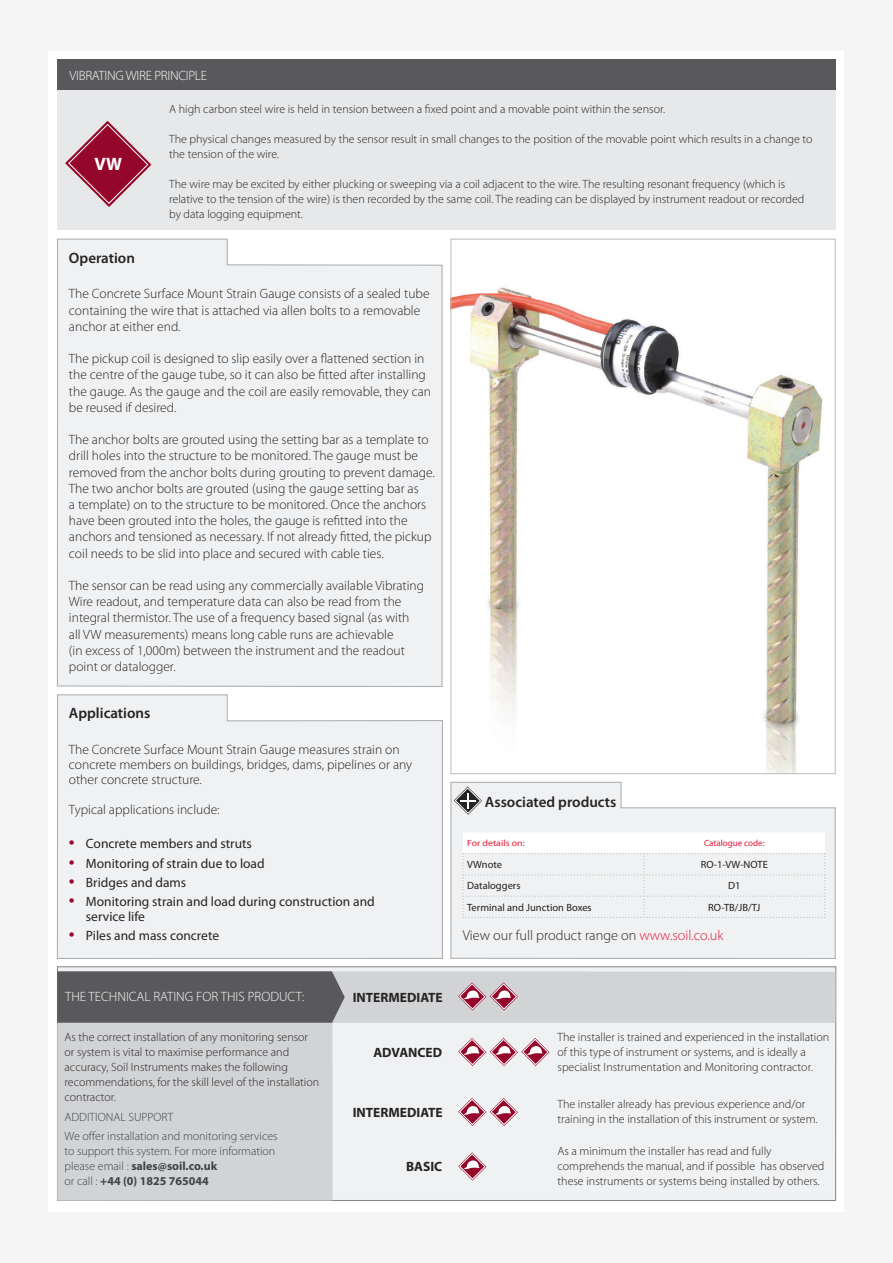
<style>
.page{position:relative;width:893px;height:1263px;background:#f5f5f6}
.page>*{position:absolute;margin:0;border:0;box-sizing:border-box;transform-origin:0 0}
.t1{font:700 18px "Myriad Pro";color:#fff}
.t2{font:600 15px "Myriad Pro";color:#262324}
.t3{font:300 14.25px "Myriad Pro";color:#262324}
.t4{font:300 13.5px/16.2px "Myriad Pro";color:#262324}
.t5{font:13.5px/15px "Myriad Pro";color:#262324}
.t6{font:700 13.5px "Myriad Pro";color:#262324}
.t7{font:300 13.5px "Myriad Pro";color:#fff}
.t8{font:300 13.5px "Myriad Pro";letter-spacing:-.02em;color:#fff}
.t9{font:300 12px/15px "Myriad Pro";color:#262324}
.t10{font:300 12px/15px "Myriad Pro";color:#414243}
.t11{font:10.5px "Myriad Pro";color:#231f20}
.t12{font:9px "Myriad Pro";color:#e51836}
.t13{font:9px "Myriad Pro";color:#e51836;scale:1.1 1}
.s1{font-size:21px;color:#95072a}
.s2{font-weight:700}
.s3{color:#e51836}
</style>
<div class="page">
<div style="left:49px;top:51px;width:795px;height:1161px;background:#fff"></div>
<svg style="left:57px;top:694px;width:386px;height:265px"></svg>
<div style="left:57px;top:239px;width:385px;height:448px;background:#f0f1f2"></div>
<img style="left:453px;top:287px;width:370px;height:485px">
<svg style="left:451px;top:782px;width:385px;height:177px"></svg>
<svg style="left:454px;top:787px;width:28px;height:28px"></svg>
<div style="left:57px;top:62px;width:778px;height:168px;background:#e7e8e9"></div>
<div style="left:57px;top:59px;width:778px;height:31px;background:#59595c"></div>
<svg style="left:65px;top:121px;width:86px;height:86px"></svg>
<div style="left:57px;top:966px;width:779px;height:235px;background:#f0f1f2"></div>
<div style="left:57px;top:1023px;width:276px;height:178px;background:#d2d3d5"></div>
<svg style="left:458px;top:1098px;width:60px;height:28px"></svg>
<svg style="left:458px;top:1152px;width:28px;height:28px"></svg>
<svg style="left:458px;top:1038px;width:91px;height:28px"></svg>
<svg style="left:57px;top:971px;width:778px;height:52px;background:#a6a5a8"></svg>
<svg style="left:463px;top:832px;width:362px;height:86px"></svg>
<p class="t8" style="left:70px;top:67px;width:139px">VIBRATING WIRE PRINCIPLE</p>
<p class="t9" style="left:169px;top:101px;width:497px">A high carbon steel wire is held in tension between a fixed point and a movable point within the sensor.</p>
<p class="t9" style="left:169px;top:131px;width:645px">The physical changes measured by the sensor result in small changes to the position of the movable point which results in a change to the tension of the wire.</p>
<p class="t9" style="left:169px;top:176px;width:637px">The wire may be excited by either plucking or sweeping via a coil adjacent to the wire. The resulting resonant frequency (which is relative to the tension of the wire) is then recorded by the same coil. The reading can be displayed by instrument readout or recorded by data logging equipment.</p>
<p class="t1" style="left:95px;top:152px;width:29px">VW</p>
<p class="t2" style="left:69px;top:248px;width:68px">Operation</p>
<p class="t4" style="left:69px;top:286px;width:362px">The Concrete Surface Mount Strain Gauge consists of a sealed tube containing the wire that is attached via allen bolts to a removable anchor at either end.</p>
<p class="t4" style="left:69px;top:350px;width:364px">The pickup coil is designed to slip easily over a flattened section in the centre of the gauge tube, so it can also be fitted after installing the gauge. As the gauge and the coil are easily removable, they can be reused if desired.</p>
<p class="t4" style="left:69px;top:431px;width:367px">The anchor bolts are grouted using the setting bar as a template to drill holes into the structure to be monitored. The gauge must be removed from the anchor bolts during grouting to prevent damage.<br>The two anchor bolts are grouted (using the gauge setting bar as<br>a template) on to the structure to be monitored. Once the anchors have been grouted into the holes, the gauge is refitted into the anchors and tensioned as necessary. If not already fitted, the pickup coil needs to be slid into place and secured with cable ties.</p>
<p class="t4" style="left:69px;top:577px;width:357px">The sensor can be read using any commercially available Vibrating Wire readout, and temperature data can also be read from the integral thermistor. The use of a frequency based signal (as with all VW measurements) means long cable runs are achievable<br>(in excess of 1,000m) between the instrument and the readout point or datalogger.</p>
<p class="t2" style="left:69px;top:704px;width:83px">Applications</p>
<p class="t4" style="left:69px;top:742px;width:345px;line-height:15px">The Concrete Surface Mount Strain Gauge measures strain on concrete members on buildings, bridges, dams, pipelines or any other concrete structure.</p>
<p class="t4" style="left:69px;top:801px;width:152px">Typical applications include:</p>
<p class="t5" style="left:69px;top:836px;width:185px"><span class="s1">•</span> Concrete members and struts</p>
<p class="t5" style="left:69px;top:855px;width:197px"><span class="s1">•</span> Monitoring of strain due to load</p>
<p class="t5" style="left:69px;top:874px;width:119px"><span class="s1">•</span> Bridges and dams</p>
<p class="t5" style="left:86px;top:894px;width:290px;text-indent:-17px"><span class="s1">•</span> Monitoring strain and load during construction and service life</p>
<p class="t5" style="left:69px;top:928px;width:152px"><span class="s1">•</span> Piles and mass concrete</p>
<p class="t7" style="left:65px;top:989px;width:241px">THE TECHNICAL RATING FOR THIS PRODUCT:</p>
<p class="t9" style="left:65px;top:1029px;width:256px">As the correct installation of any monitoring sensor or system is vital to maximise performance and accuracy, Soil Instruments makes the following recommendations, for the skill level of the installation contractor.</p>
<p class="t10" style="left:65px;top:1110px;width:110px">ADDITIONAL SUPPORT</p>
<p class="t10" style="left:65px;top:1129px;width:215px">We offer installation and monitoring services to support this system. For more information please email : <span class="s2">sales@soil.co.uk<br></span>or call : <span class="s2">+44 (0) 1825 765044</span></p>
<p class="t6" style="left:353px;top:988px;width:91px">INTERMEDIATE</p>
<p class="t6" style="left:373px;top:1043px;width:70px">ADVANCED</p>
<p class="t6" style="left:353px;top:1104px;width:91px">INTERMEDIATE</p>
<p class="t6" style="left:406px;top:1157px;width:38px">BASIC</p>
<p class="t2" style="left:485px;top:792px;width:133px">Associated products</p>
<p class="t13" style="left:467px;top:838px;width:54px">For details on:</p>
<p class="t12" style="left:704px;top:838px;width:62px">Catalogue code:</p>
<p class="t11" style="left:467px;top:858px;width:37px">VWnote</p>
<p class="t11" style="left:701px;top:858px;width:69px">RO-1-VW-NOTE</p>
<p class="t11" style="left:467px;top:879px;width:55px">Dataloggers</p>
<p class="t11" style="left:728px;top:879px;width:14px">D1</p>
<p class="t11" style="left:467px;top:901px;width:126px">Terminal and Junction Boxes</p>
<p class="t11" style="left:708px;top:901px;width:54px">RO-TB/JB/TJ</p>
<p class="t3" style="left:463px;top:927px;width:262px">View our full product range on <span class="s3">www.soil.co.uk</span></p>
<p class="t9" style="left:557px;top:1029px;width:273px">The installer is trained and experienced in the installation of this type of instrument or systems, and is ideally a specialist Instrumentation and Monitoring contractor.</p>
<p class="t9" style="left:557px;top:1096px;width:262px">The installer already has previous experience and/or training in the installation of this instrument or system.</p>
<p class="t9" style="left:557px;top:1143px;width:268px">As a minimum the installer has read and fully comprehends the manual, and if possible has observed these instruments or systems being installed by others.</p>
</div>
